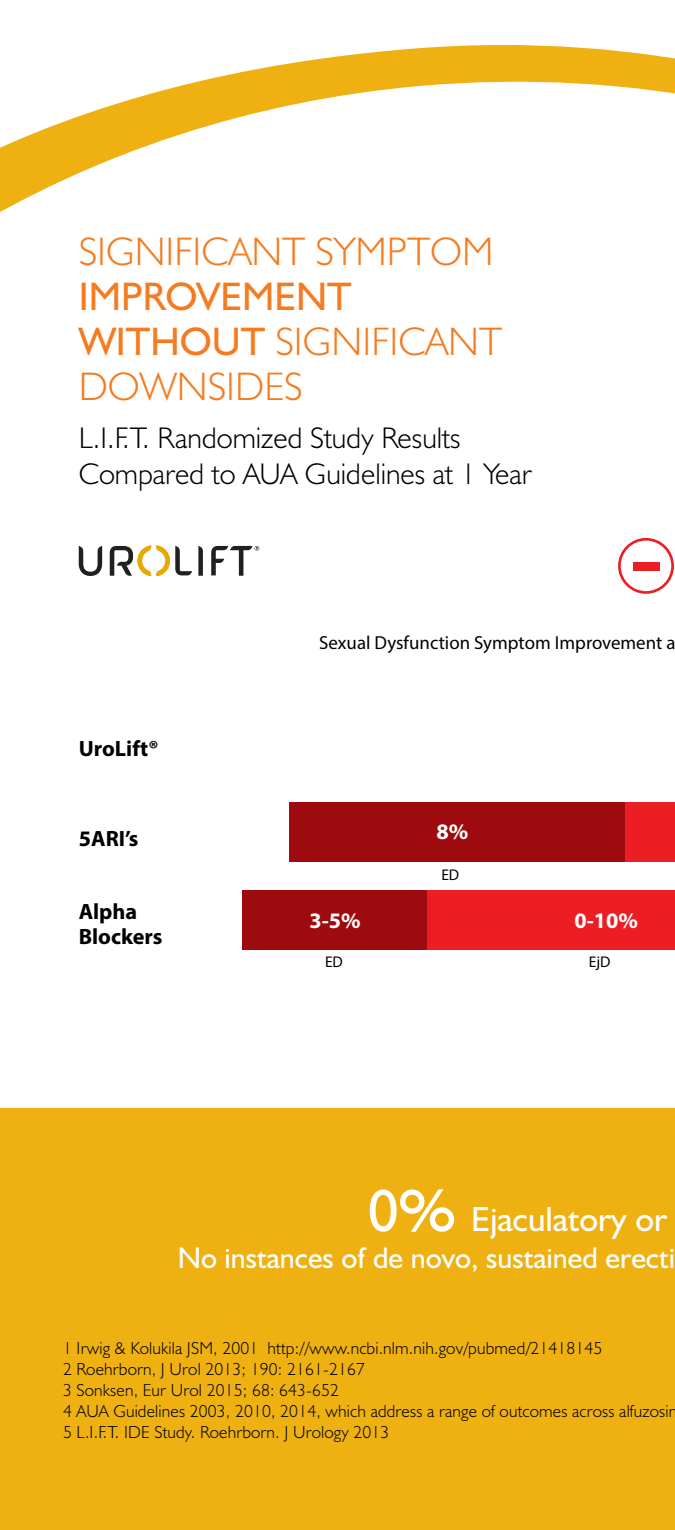
<style>
.page{position:relative;width:675px;height:1530px;background:#fff}
.page>*{position:absolute;margin:0;border:0;box-sizing:border-box;transform-origin:0 0}
.t1{font:300 40px/45px "Humanist 521 BT";color:#f47b20}
.t2{font:35px "Humanist 521 BT";color:#fff}
.t3{font:300 30px/36px "Humanist 521 BT";color:#000}
.t4{font:30px "Humanist 521 BT";color:#fff}
.t5{font:700 22.25px/24.5px "Myriad Pro";color:#000}
.t6{font:700 22.25px "Myriad Pro";color:#fff}
.t7{font:18.75px "Myriad Pro";color:#000}
.t8{font:300 17.5px/21px "Humanist 521 BT";letter-spacing:.01em;color:#000}
.t9{font:15.5px "Myriad Pro";letter-spacing:-.01em;color:#000}
.s1{font-weight:400}
.s2{font-size:60px}
</style>
<div class="page">
<div style="left:0;top:1109px;width:675px;height:421px;background:#eeb111"></div>
<svg style="left:0;top:45px;width:675px;height:549px"></svg>
<div style="left:625px;top:802px;width:50px;height:60px;background:#ed1d24"></div>
<div style="left:425px;top:890px;width:250px;height:60px;background:#ed1d24"></div>
<div style="left:618px;top:538px;width:56px;height:56px;border:3px solid #ed1d24;border-radius:50%"></div>
<div style="left:633px;top:562px;width:26px;height:9px;background:#ed1d24"></div>
<svg style="left:110px;top:545px;width:82px;height:31px"></svg>
<svg style="left:79px;top:546px;width:23px;height:30px"></svg>
<svg style="left:198px;top:546px;width:5px;height:30px"></svg>
<svg style="left:211px;top:546px;width:48px;height:30px"></svg>
<div style="left:290px;top:802px;width:335px;height:60px;background:#9e0b0f"></div>
<div style="left:242px;top:890px;width:185px;height:60px;background:#9e0b0f"></div>
<h1 class="t1" style="left:79px;top:228px;width:416px">SIGNIFICANT SYMPTOM</h1>
<h1 class="t1" style="left:79px;top:273px;width:425px"><span class="s1">IMPROVEMENT<br>WITHOUT</span> SIGNIFICANT<br>DOWNSIDES</h1>
<h3 class="t3" style="left:79px;top:419px;width:455px">L.I.F.T. Randomized Study Results<br>Compared to AUA Guidelines at 1 Year</h3>
<p class="t5" style="left:79px;top:736px;width:81px">UroLift®</p>
<p class="t7" style="left:319px;top:631px;width:358px">Sexual Dysfunction Symptom Improvement a</p>
<p class="t5" style="left:79px;top:826px;width:61px">5ARI’s</p>
<p class="t6" style="left:437px;top:817px;width:33px">8%</p>
<p class="t9" style="left:441px;top:865px;width:19px">ED</p>
<p class="t6" style="left:309px;top:906px;width:53px">3-5%</p>
<p class="t9" style="left:325px;top:952px;width:19px">ED</p>
<p class="t5" style="left:79px;top:899px;width:85px">Alpha<br>Blockers</p>
<p class="t6" style="left:575px;top:906px;width:65px">0-10%</p>
<p class="t9" style="left:589px;top:952px;width:23px">EjD</p>
<h2 class="t2" style="left:368px;top:1198px;width:301px"><span class="s2">0%</span> Ejaculatory or</h2>
<h3 class="t4" style="left:178px;top:1239px;width:499px">No instances of de novo, sustained erecti</h3>
<p class="t8" style="left:63px;top:1337px;width:616px">1 Irwig &amp; Kolukila JSM, 2001 http://www.ncbi.nlm.nih.gov/pubmed/21418145<br>2 Roehrborn, J Urol 2013; 190: 2161-2167<br>3 Sonksen, Eur Urol 2015; 68: 643-652<br>4 AUA Guidelines 2003, 2010, 2014, which address a range of outcomes across alfuzosin 5 L.I.F.T. IDE Study. Roehrborn. J Urology 2013</p>
</div>
